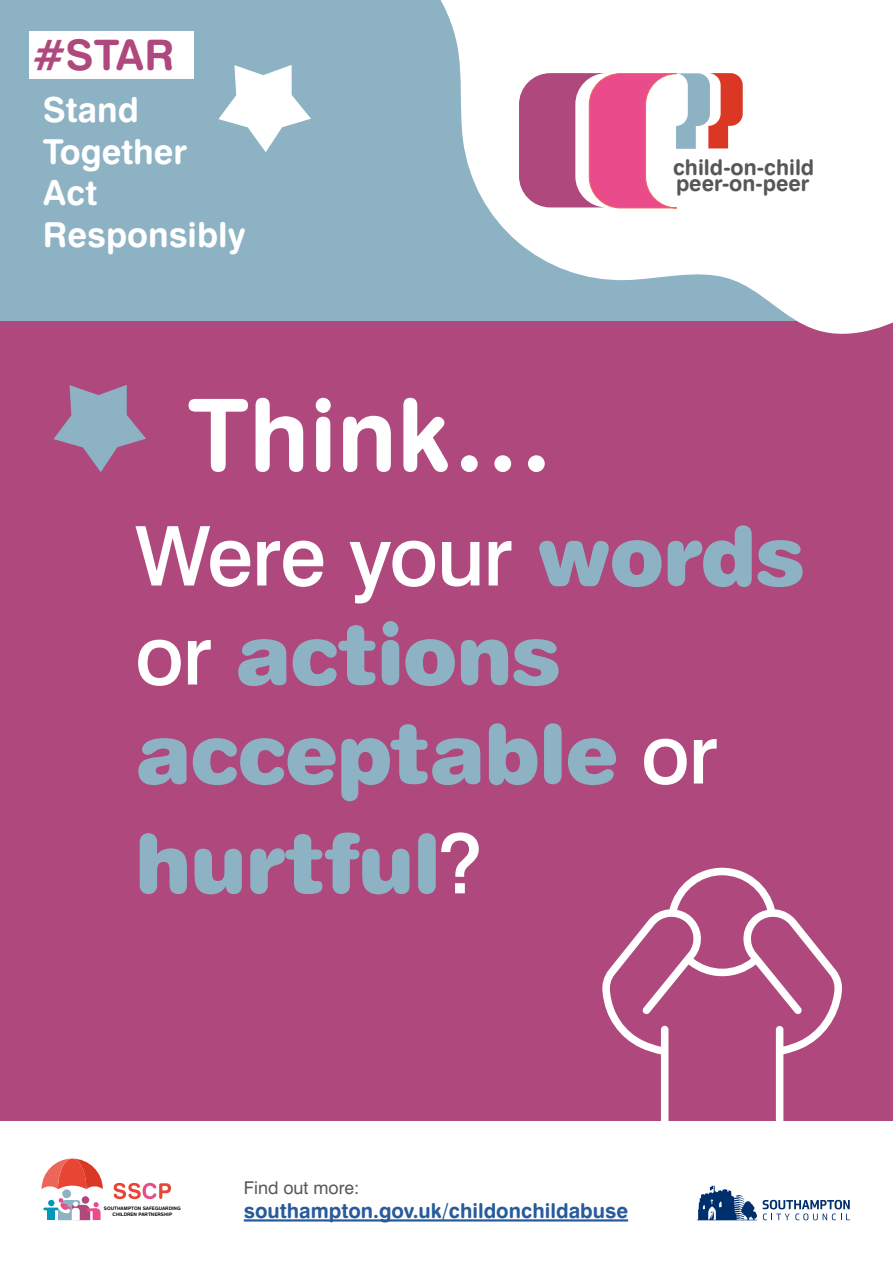
<style>
.page{position:relative;width:893px;height:1263px;background:#fff}
.page>*{position:absolute;margin:0;border:0;box-sizing:border-box;transform-origin:0 0}
.small_title{font:100.5px "Swiss 721 BT Bold Rounded";color:#fff}
.body{font:82.5px "Swiss 721 BT Black Rounded";letter-spacing:-.015em;color:#8db2c3}
.body-2{font:500 82.5px "Swiss 721 BT";letter-spacing:-.015em;color:#fff}
.t1{font:42.15px "Swiss 721 BT Bold Rounded";color:#af497d}
.t2{font:34.5px/41.4px "Swiss 721 BT Bold Rounded";color:#fff}
.t3{font:21.75px/16.5px "Swiss 721 BT Bold Rounded";color:#575756}
.t4{font:20.55px "Swiss 721 BT Bold Rounded";color:#275b9b}
.t5{font:17.7px "Swiss 721 BT";color:#575756}
.t6{font:4.8px/5.7px "Swiss 721 BT Bold Rounded";color:#000;text-align:center}
.s1{font-family:"Swiss 721 BT Black Rounded";font-weight:400;color:#8db2c3}
.s2{font-family:"Swiss 721 BT";font-weight:500;color:#fff}
</style>
<div class="page">
<div style="left:0;top:0;width:893px;height:1120px;background:#af497d"></div>
<svg style="left:601px;top:868px;width:242px;height:354px"></svg>
<div style="left:0;top:0;width:893px;height:321px;background:#8db2c3"></div>
<svg style="left:440px;top:0;width:453px;height:334px;fill:#fff"></svg>
<svg style="left:519px;top:73px;width:224px;height:135px;background:#dc92ad"></svg>
<svg style="left:218px;top:65px;width:93px;height:87px"></svg>
<div style="left:30px;top:31px;width:164px;height:48px;background:#fff"></div>
<svg style="left:697px;top:1186px;width:60px;height:34px"></svg>
<svg style="left:763px;top:1200px;width:87px;height:20px"></svg>
<svg style="left:42px;top:1158px;width:61px;height:31px"></svg>
<hr style="left:43px;top:1207px;width:16px;height:3px;background:#0099b9">
<div style="left:62px;top:1189px;width:9px;height:9px;background:#8db2c3;border-radius:50%"></div>
<div style="left:82px;top:1196px;width:7px;height:8px;background:#af497d;border-radius:50%"></div>
<svg style="left:114px;top:1183px;width:57px;height:16px"></svg>
<svg style="left:48px;top:1198px;width:53px;height:22px"></svg>
<hr style="left:244px;top:1219px;width:384px;height:2px;background:#275b9b">
<svg style="left:54px;top:385px;width:92px;height:87px"></svg>
<h3 class="t1" style="left:33px;top:29px;width:143px">#STAR</h3>
<h3 class="t2" style="left:43px;top:89px;width:205px">Stand<br>Together<br>Act<br>Responsibly</h3>
<p class="small_title" style="left:188px;top:372px;width:367px">Think…</p>
<h3 class="t3" style="left:673px;top:158px;width:143px">child-on-child peer-on-peer</h3>
<p class="body-2" style="left:135px;top:506px;width:671px">Were your <span class="s1">words</span></p>
<p class="body" style="left:135px;top:605px;width:427px"><span class="s2">or</span> actions</p>
<p class="body" style="left:135px;top:704px;width:584px">acceptable <span class="s2">or</span></p>
<p class="body" style="left:135px;top:814px;width:349px">hurtful<span class="s2">?</span></p>
<p class="t6" style="left:104px;top:1205px;width:78px">SOUTHAMPTON SAFEGUARDING<br>CHILDREN PARTNERSHIP</p>
<h3 class="t5" style="left:244px;top:1176px;width:117px">Find out more:</h3>
<h3 class="t4" style="left:244px;top:1198px;width:386px">southampton.gov.uk/childonchildabuse</h3>
</div>
